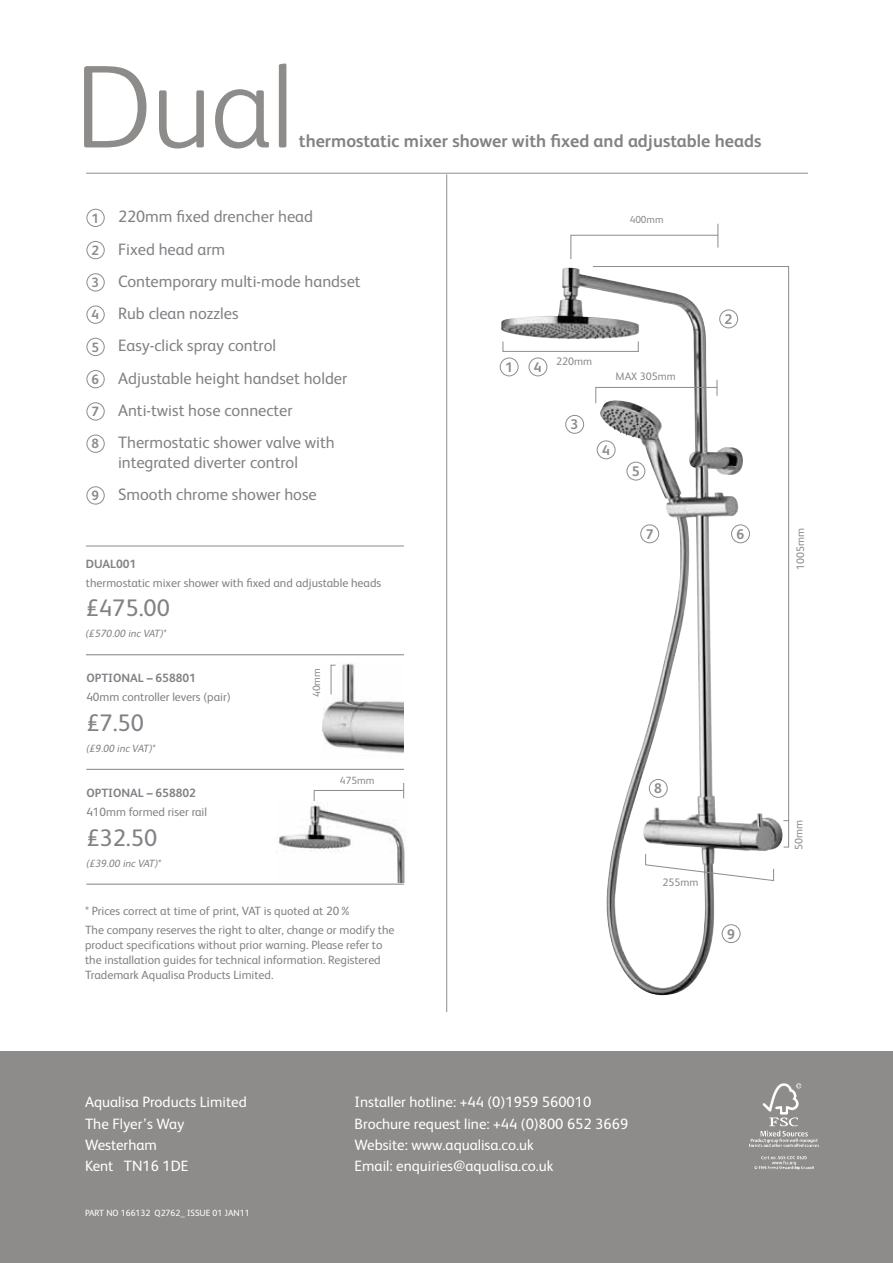
<style>
.page{position:relative;width:893px;height:1263px;background:#fff}
.page>*{position:absolute;margin:0;border:0;box-sizing:border-box;transform-origin:0 0}
.t1{font:300 118.35px "FS Albert";color:#8e8c8a}
.t2{font:24px "FS Albert";color:#808285}
.t3{font:700 17.85px "FS Albert";color:#808285}
.t4{font:16.5px/32.2px "FS Albert";color:#808285}
.t5{font:15px/21px "FS Albert";color:#fff}
.t6{font:700 13.95px "FS Albert";color:#8e8c8a}
.t7{font:12px/15px "FS Albert";color:#808285}
.t8{font:700 12px "FS Albert";color:#808285}
.t9{font:10.8px "FS Albert";color:#8e8c8a}
.t10{font:italic 10.5px "FS Albert";color:#808285}
.t11{font:10.5px "FS Albert";color:#8e8c8a}
.t12{font:10.2px "FS Albert";color:#8e8c8a}
.t13{font:9px "FS Albert";color:#fff}
.s1{font-weight:700;font-size:13.5px;color:#8e8c8a}
</style>
<div class="page">
<img style="left:501px;top:269px;width:91px;height:163px">
<div style="left:500px;top:358px;width:18px;height:18px;border:1px solid #8e8c8a;border-radius:50%"></div>
<svg style="left:592px;top:266px;width:197px;height:555px"></svg>
<svg style="left:783px;top:820px;width:6px;height:27px"></svg>
<svg style="left:645px;top:853px;width:129px;height:28px"></svg>
<svg style="left:570px;top:224px;width:149px;height:35px"></svg>
<svg style="left:595px;top:380px;width:123px;height:24px"></svg>
<div style="left:565px;top:415px;width:19px;height:19px;border:1px solid #8e8c8a;border-radius:50%"></div>
<div style="left:627px;top:462px;width:18px;height:18px;border:1px solid #8e8c8a;border-radius:50%"></div>
<div style="left:597px;top:440px;width:18px;height:19px;border:1px solid #8e8c8a;border-radius:50%"></div>
<div style="left:529px;top:358px;width:18px;height:18px;border:1px solid #8e8c8a;border-radius:50%"></div>
<div style="left:640px;top:524px;width:19px;height:19px;border:1px solid #8e8c8a;border-radius:50%"></div>
<div style="left:649px;top:779px;width:19px;height:19px;border:1px solid #8e8c8a;border-radius:50%"></div>
<div style="left:719px;top:310px;width:19px;height:18px;border:1px solid #8e8c8a;border-radius:50%"></div>
<div style="left:731px;top:524px;width:19px;height:19px;border:1px solid #8e8c8a;border-radius:50%"></div>
<div style="left:722px;top:924px;width:18px;height:19px;border:1px solid #8e8c8a;border-radius:50%"></div>
<div style="left:503px;top:341px;width:135px;height:11px;border:1px solid #8e8c8a"></div>
<hr style="left:86px;top:769px;width:318px;height:1px;background:#808285">
<div style="left:0;top:1052px;width:893px;height:211px;background:#8e8c8a"></div>
<div style="left:87px;top:209px;width:18px;height:18px;border:1px solid #8e8c8a;border-radius:50%"></div>
<div style="left:87px;top:241px;width:18px;height:18px;border:1px solid #8e8c8a;border-radius:50%"></div>
<div style="left:87px;top:273px;width:18px;height:18px;border:1px solid #8e8c8a;border-radius:50%"></div>
<div style="left:87px;top:306px;width:18px;height:18px;border:1px solid #8e8c8a;border-radius:50%"></div>
<div style="left:87px;top:338px;width:18px;height:18px;border:1px solid #8e8c8a;border-radius:50%"></div>
<div style="left:87px;top:370px;width:18px;height:18px;border:1px solid #8e8c8a;border-radius:50%"></div>
<div style="left:87px;top:402px;width:18px;height:18px;border:1px solid #8e8c8a;border-radius:50%"></div>
<div style="left:87px;top:435px;width:18px;height:18px;border:1px solid #8e8c8a;border-radius:50%"></div>
<div style="left:87px;top:486px;width:18px;height:18px;border:1px solid #8e8c8a;border-radius:50%"></div>
<hr style="left:86px;top:546px;width:318px;height:1px;background:#8e8c8a">
<hr style="left:86px;top:654px;width:318px;height:1px;background:#808285">
<hr style="left:86px;top:884px;width:318px;height:1px;background:#808285">
<svg style="left:314px;top:783px;width:90px;height:18px"></svg>
<img style="left:322px;top:662px;width:82px;height:91px">
<svg style="left:331px;top:665px;width:5px;height:30px"></svg>
<hr style="left:446px;top:174px;width:1px;height:838px;background:#8e8c8a">
<hr style="left:86px;top:173px;width:722px;height:1px;background:#8e8c8a">
<img style="left:749px;top:1083px;width:70px;height:87px">
<img style="left:278px;top:805px;width:127px;height:77px">
<h1 class="t1" style="left:75px;top:39px;width:221px">Dual</h1>
<h3 class="t3" style="left:299px;top:131px;width:464px">thermostatic mixer shower with fixed and adjustable heads</h3>
<h3 class="t4" style="left:92px;top:201px;width:270px"><span class="s1">1</span> 220mm fixed drencher head<br><span class="s1">2</span> Fixed head arm<br><span class="s1">3</span> Contemporary multi-mode handset<br><span class="s1">4</span> Rub clean nozzles<br><span class="s1">5</span> Easy-click spray control<br><span class="s1">6</span> Adjustable height handset holder<br><span class="s1">7</span> Anti-twist hose connecter<br><span class="s1">8</span> Thermostatic shower valve with</h3>
<h3 class="t4" style="left:92px;top:446px;width:227px;text-align:center">integrated diverter control<br><span class="s1">9</span> Smooth chrome shower hose</h3>
<p class="t8" style="left:86px;top:556px;width:52px">DUAL001</p>
<p class="t7" style="left:86px;top:575px;width:297px">thermostatic mixer shower with fixed and adjustable heads</p>
<h2 class="t2" style="left:86px;top:594px;width:86px">£475.00</h2>
<p class="t10" style="left:86px;top:628px;width:83px">(£570.00 inc VAT)*</p>
<p class="t8" style="left:86px;top:671px;width:111px">OPTIONAL – 658801</p>
<p class="t7" style="left:86px;top:690px;width:146px">40mm controller levers (pair)</p>
<h2 class="t2" style="left:86px;top:709px;width:59px">£7.50</h2>
<p class="t10" style="left:86px;top:742px;width:71px">(£9.00 inc VAT)*</p>
<p class="t8" style="left:86px;top:786px;width:111px">OPTIONAL – 658802</p>
<p class="t7" style="left:86px;top:804px;width:122px">410mm formed riser rail</p>
<h2 class="t2" style="left:86px;top:824px;width:72px">£32.50</h2>
<p class="t10" style="left:86px;top:857px;width:77px">(£39.00 inc VAT)*</p>
<p class="t11" style="left:311px;top:697px;width:30px;rotate:-90deg">40mm</p>
<p class="t11" style="left:340px;top:775px;width:36px">475mm</p>
<p class="t7" style="left:85px;top:901px;width:311px;line-height:19.2px">* Prices correct at time of print, VAT is quoted at 20%<br>The company reserves the right to alter, change or modify the</p>
<p class="t7" style="left:85px;top:938px;width:299px">product specifications without prior warning. Please refer to the installation guides for technical information. Registered<br>Trademark Aqualisa Products Limited.</p>
<p class="t12" style="left:630px;top:214px;width:35px">400mm</p>
<p class="t6" style="left:505px;top:359px;width:9px">1</p>
<p class="t6" style="left:534px;top:359px;width:9px">4</p>
<p class="t9" style="left:556px;top:355px;width:37px">220mm</p>
<p class="t9" style="left:616px;top:370px;width:62px">MAX 305mm</p>
<p class="t6" style="left:571px;top:416px;width:9px">3</p>
<p class="t6" style="left:602px;top:442px;width:9px">4</p>
<p class="t6" style="left:632px;top:463px;width:9px">5</p>
<p class="t6" style="left:646px;top:526px;width:9px">7</p>
<p class="t6" style="left:725px;top:311px;width:9px">2</p>
<p class="t6" style="left:736px;top:526px;width:9px">6</p>
<p class="t6" style="left:654px;top:780px;width:9px">8</p>
<p class="t9" style="left:662px;top:876px;width:37px">255mm</p>
<p class="t6" style="left:727px;top:926px;width:9px">9</p>
<p class="t9" style="left:794px;top:570px;width:43px;rotate:-90deg">1005mm</p>
<p class="t9" style="left:793px;top:850px;width:31px;rotate:-90deg">50mm</p>
<p class="t5" style="left:85px;top:1092px;width:163px">Aqualisa Products Limited<br>The Flyer’s Way<br>Westerham<br>Kent TN16 1DE</p>
<p class="t5" style="left:355px;top:1092px;width:275px">Installer hotline: +44 (0)1959 560010<br>Brochure request line: +44 (0)800 652 3669<br>Website: www.aqualisa.co.uk<br>Email: enquiries@aqualisa.co.uk</p>
<p class="t13" style="left:85px;top:1208px;width:166px">PART NO 166132 Q2762_ ISSUE 01 JAN11</p>
</div>
